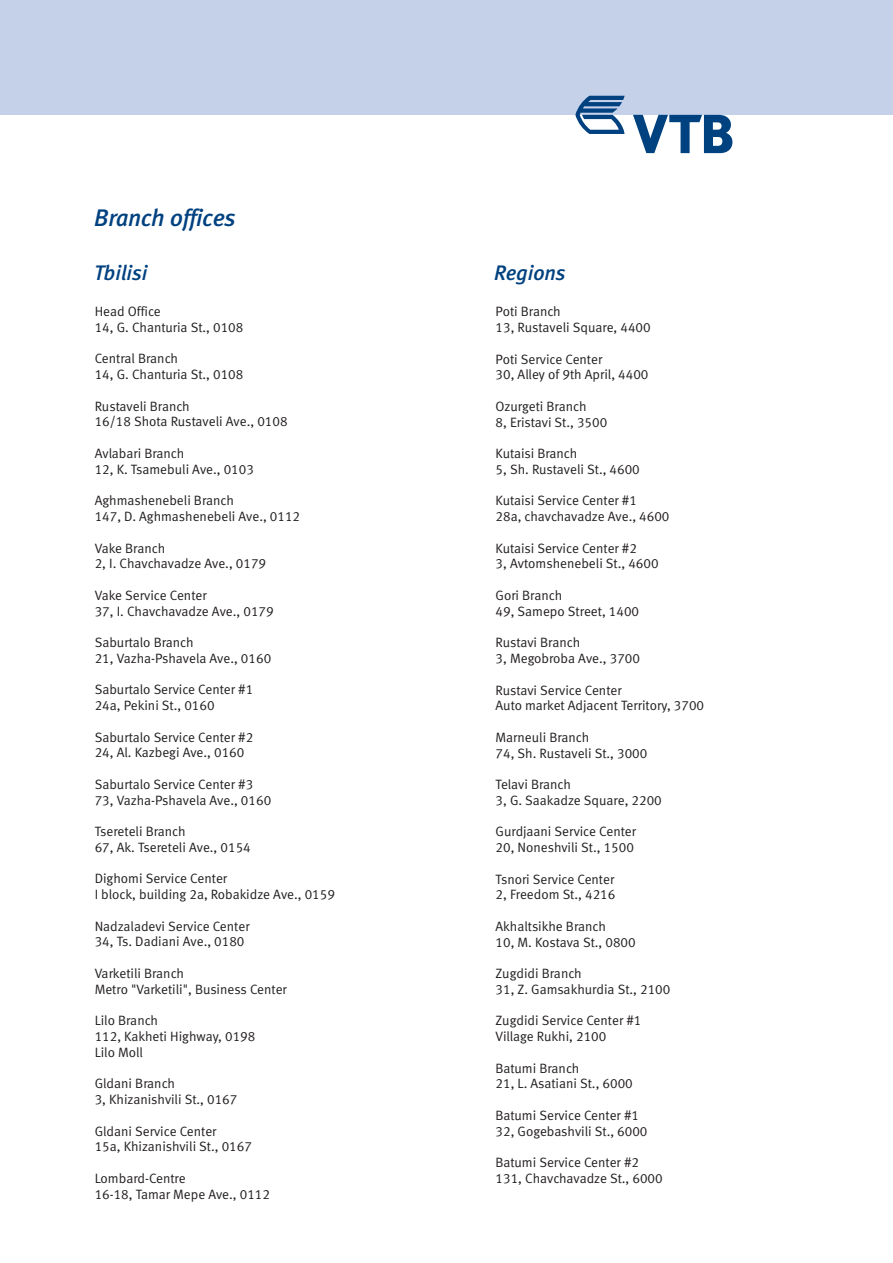
<style>
.page{position:relative;width:893px;height:1263px;background:#fff}
.page>*{position:absolute;margin:0;border:0;box-sizing:border-box;transform-origin:0 0}
.t1{font:italic 24px "Meta Medium Cyr LF";letter-spacing:-.01em;color:#004180}
.t2{font:italic 21px "Meta Medium Cyr LF";color:#004180}
.t3{font:13.5px/15.8px "Meta Normal Cyr LF";color:#231f20}
</style>
<div class="page">
<div style="left:0;top:0;width:893px;height:115px;background:#c4d1e9"></div>
<svg style="left:633px;top:115px;width:99px;height:38px"></svg>
<svg style="left:575px;top:96px;width:50px;height:38px"></svg>
<h1 class="t1" style="left:94px;top:209px;width:143px">Branch offices</h1>
<h2 class="t2" style="left:94px;top:264px;width:55px">Tbilisi</h2>
<p class="t3" style="left:95px;top:305px;width:150px">Head Office<br>14, G. Chanturia St., 0108</p>
<p class="t3" style="left:95px;top:352px;width:150px">Central Branch<br>14, G. Chanturia St., 0108</p>
<p class="t3" style="left:95px;top:400px;width:194px">Rustaveli Branch<br>16/18 Shota Rustaveli Ave., 0108</p>
<p class="t3" style="left:95px;top:447px;width:161px">Avlabari Branch<br>12, K. Tsamebuli Ave., 0103</p>
<p class="t3" style="left:95px;top:494px;width:207px">Aghmashenebeli Branch<br>147, D. Aghmashenebeli Ave., 0112</p>
<p class="t3" style="left:95px;top:541px;width:173px">Vake Branch<br>2, I. Chavchavadze Ave., 0179</p>
<p class="t3" style="left:95px;top:589px;width:180px">Vake Service Center<br>37, I. Chavchavadze Ave., 0179</p>
<p class="t3" style="left:95px;top:636px;width:178px">Saburtalo Branch<br>21, Vazha-Pshavela Ave., 0160</p>
<p class="t3" style="left:95px;top:683px;width:160px">Saburtalo Service Center #1<br>24a, Pekini St., 0160</p>
<p class="t3" style="left:95px;top:730px;width:160px">Saburtalo Service Center #2<br>24, Al. Kazbegi Ave., 0160</p>
<p class="t3" style="left:95px;top:778px;width:178px">Saburtalo Service Center #3<br>73, Vazha-Pshavela Ave., 0160</p>
<p class="t3" style="left:95px;top:825px;width:158px">Tsereteli Branch<br>67, Ak. Tsereteli Ave., 0154</p>
<p class="t3" style="left:95px;top:872px;width:242px">Dighomi Service Center<br>I block, building 2a, Robakidze Ave., 0159</p>
<p class="t3" style="left:95px;top:919px;width:156px">Nadzaladevi Service Center<br>34, Ts. Dadiani Ave., 0180</p>
<p class="t3" style="left:95px;top:967px;width:194px">Varketili Branch<br>Metro "Varketili", Business Center</p>
<p class="t3" style="left:95px;top:1014px;width:162px">Lilo Branch<br>112, Kakheti Highway, 0198<br>Lilo Moll</p>
<p class="t3" style="left:95px;top:1077px;width:144px">Gldani Branch<br>3, Khizanishvili St., 0167</p>
<p class="t3" style="left:95px;top:1124px;width:159px">Gldani Service Center<br>15a, Khizanishvili St., 0167</p>
<p class="t3" style="left:95px;top:1172px;width:177px">Lombard-Centre<br>16-18, Tamar Mepe Ave., 0112</p>
<h2 class="t2" style="left:494px;top:264px;width:73px">Regions</h2>
<p class="t3" style="left:496px;top:305px;width:157px">Poti Branch<br>13, Rustaveli Square, 4400</p>
<p class="t3" style="left:496px;top:352px;width:154px">Poti Service Center<br>30, Alley of 9th April, 4400</p>
<p class="t3" style="left:496px;top:400px;width:113px">Ozurgeti Branch<br>8, Eristavi St., 3500</p>
<p class="t3" style="left:496px;top:447px;width:146px">Kutaisi Branch<br>5, Sh. Rustaveli St., 4600</p>
<p class="t3" style="left:496px;top:494px;width:175px">Kutaisi Service Center #1<br>28a, chavchavadze Ave., 4600</p>
<p class="t3" style="left:496px;top:542px;width:165px">Kutaisi Service Center #2<br>3, Avtomshenebeli St., 4600</p>
<p class="t3" style="left:496px;top:589px;width:145px">Gori Branch<br>49, Samepo Street, 1400</p>
<p class="t3" style="left:496px;top:636px;width:146px">Rustavi Branch<br>3, Megobroba Ave., 3700</p>
<p class="t3" style="left:496px;top:683px;width:210px">Rustavi Service Center<br>Auto market Adjacent Territory, 3700</p>
<p class="t3" style="left:496px;top:731px;width:153px">Marneuli Branch<br>74, Sh. Rustaveli St., 3000</p>
<p class="t3" style="left:496px;top:778px;width:168px">Telavi Branch<br>3, G. Saakadze Square, 2200</p>
<p class="t3" style="left:496px;top:825px;width:142px">Gurdjaani Service Center<br>20, Noneshvili St., 1500</p>
<p class="t3" style="left:496px;top:872px;width:121px">Tsnori Service Center<br>2, Freedom St., 4216</p>
<p class="t3" style="left:496px;top:920px;width:142px">Akhaltsikhe Branch<br>10, M. Kostava St., 0800</p>
<p class="t3" style="left:496px;top:967px;width:176px">Zugdidi Branch<br>31, Z. Gamsakhurdia St., 2100</p>
<p class="t3" style="left:496px;top:1014px;width:147px">Zugdidi Service Center #1<br>Village Rukhi, 2100</p>
<p class="t3" style="left:496px;top:1061px;width:139px">Batumi Branch<br>21, L. Asatiani St., 6000</p>
<p class="t3" style="left:496px;top:1109px;width:153px">Batumi Service Center #1<br>32, Gogebashvili St., 6000</p>
<p class="t3" style="left:496px;top:1156px;width:169px">Batumi Service Center #2<br>131, Chavchavadze St., 6000</p>
</div>
